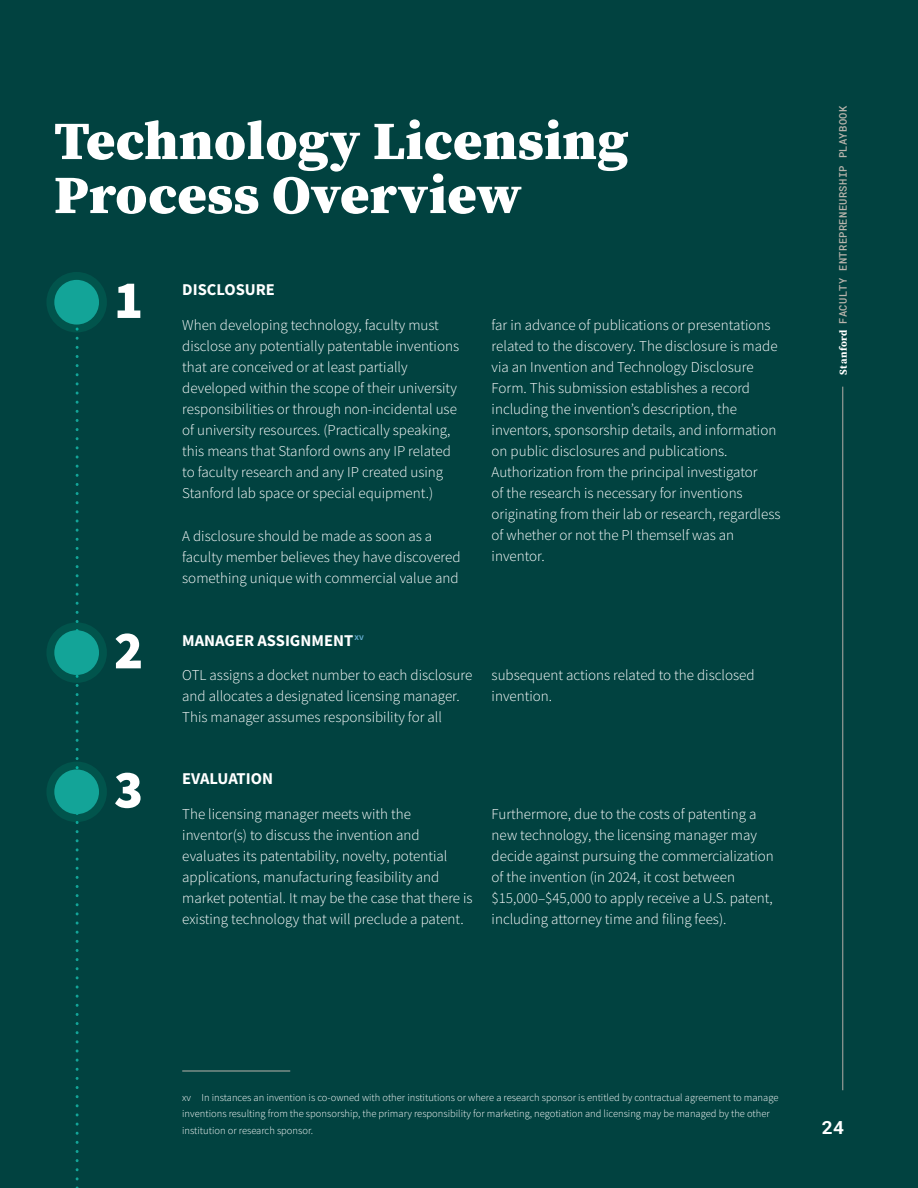
<style>
.page{position:relative;width:918px;height:1188px;background:#014240}
.page>*{position:absolute;margin:0;border:0;box-sizing:border-box;transform-origin:0 0}
.H1-2{font:900 54px/54px "Source Serif Pro";letter-spacing:.01em;color:#fff}
.t1{font:900 54px "Source Sans Pro";color:#fff}
.t2{font:700 18px "Roboto Mono";color:#fff;scale:1.05 1}
.Para_Header_-Table{font:700 16.5px "Source Sans Pro";color:#fff}
.Para_Style_-_Tables{font:300 15px/21px "Source Sans Pro";color:#fff}
.Footnote_text{font:300 10.5px/16.5px "Source Sans Pro";color:#fff}
.t3{font:500 10.5px "Roboto Mono";letter-spacing:.03em;color:#b9b4ac}
.s1{font-family:"Source Serif Pro";font-weight:700;color:#fff}
</style>
<div class="page">
<hr style="left:842px;top:387px;width:1px;height:703px;background:#b4aea7">
<svg style="left:76px;top:336px;width:3px;height:852px"></svg>
<div style="left:46px;top:272px;width:61px;height:60px;background:#01544c;border-radius:50%"></div>
<div style="left:54px;top:280px;width:45px;height:45px;background:#13a498;border-radius:50%"></div>
<div style="left:46px;top:622px;width:61px;height:61px;background:#01544c;border-radius:50%"></div>
<div style="left:54px;top:630px;width:45px;height:45px;background:#13a498;border-radius:50%"></div>
<div style="left:46px;top:762px;width:61px;height:60px;background:#01544c;border-radius:50%"></div>
<div style="left:54px;top:769px;width:45px;height:45px;background:#13a498;border-radius:50%"></div>
<hr style="left:182px;top:1071px;width:108px;height:1px;background:#b9b4ac">
<p class="H1-2" style="left:54px;top:113px;width:576px">Technology Licensing<br>Process Overview</p>
<p class="t1" style="left:114px;top:263px;width:31px">1</p>
<p class="Para_Header_-Table" style="left:182px;top:279px;width:94px">DISCLOSURE</p>
<p class="Para_Style_-_Tables" style="left:182px;top:314px;width:278px">When developing technology, faculty must disclose any potentially patentable inventions that are conceived or at least partially developed within the scope of their university responsibilities or through non-incidental use of university resources. (Practically speaking, this means that Stanford owns any IP related to faculty research and any IP created using Stanford lab space or special equipment.)</p>
<p class="Para_Style_-_Tables" style="left:182px;top:526px;width:280px">A disclosure should be made as soon as a faculty member believes they have discovered something unique with commercial value and</p>
<p class="Para_Style_-_Tables" style="left:492px;top:314px;width:290px">far in advance of publications or presentations related to the discovery. The disclosure is made via an Invention and Technology Disclosure Form. This submission establishes a record including the invention’s description, the inventors, sponsorship details, and information on public disclosures and publications.<br>Authorization from the principal investigator<br>of the research is necessary for inventions originating from their lab or research, regardless of whether or not the PI themself was an inventor.</p>
<p class="t1" style="left:114px;top:613px;width:31px">2</p>
<p class="Para_Header_-Table" style="left:182px;top:629px;width:183px">MANAGER ASSIGNMENT<sup>xv</sup></p>
<p class="Para_Style_-_Tables" style="left:182px;top:665px;width:292px">OTL assigns a docket number to each disclosure and allocates a designated licensing manager.<br>This manager assumes responsibility for all</p>
<p class="Para_Style_-_Tables" style="left:492px;top:665px;width:264px">subsequent actions related to the disclosed invention.</p>
<p class="t1" style="left:114px;top:752px;width:31px">3</p>
<p class="Para_Header_-Table" style="left:182px;top:768px;width:92px">EVALUATION</p>
<p class="Para_Style_-_Tables" style="left:182px;top:803px;width:292px">The licensing manager meets with the inventor(s) to discuss the invention and evaluates its patentability, novelty, potential applications, manufacturing feasibility and market potential. It may be the case that there is existing technology that will preclude a patent.</p>
<p class="Para_Style_-_Tables" style="left:492px;top:803px;width:284px">Furthermore, due to the costs of patenting a new technology, the licensing manager may decide against pursuing the commercialization of the invention (in 2024, it cost between $15,000–$45,000 to apply receive a U.S. patent, including attorney time and filing fees).</p>
<p class="t3" style="left:836px;top:375px;width:270px;rotate:-90deg"><span class="s1">Stanford</span> FACULTY ENTREPRENEURSHIP PLAYBOOK</p>
<p class="Footnote_text" style="left:182px;top:1089px;width:598px">xv In instances an invention is co-owned with other institutions or where a research sponsor is entitled by contractual agreement to manage inventions resulting from the sponsorship, the primary responsibility for marketing, negotiation and licensing may be managed by the other institution or research sponsor.</p>
<p class="t2" style="left:822px;top:1115px;width:23px">24</p>
</div>
